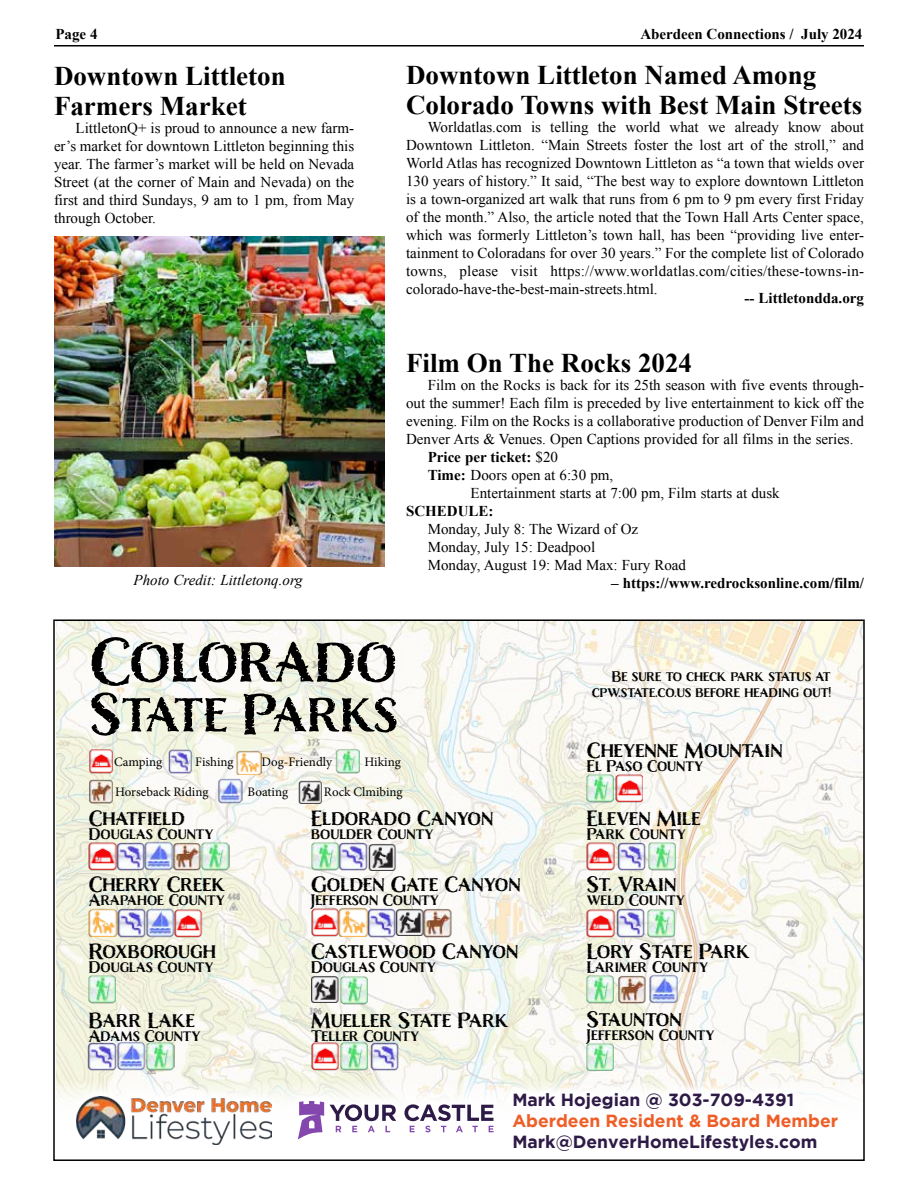
<style>
.page{position:relative;width:918px;height:1188px;background:#fff}
.page>*{position:absolute;margin:0;border:0;box-sizing:border-box;transform-origin:0 0}
.t1{font:700 61.5px "Nelson";color:#000}
.t2{font:700 52.95px "Nelson";letter-spacing:-.025em;color:#000}
.t3{font:700 27px/30px "Times New Roman";color:#000}
.t4{font:700 20.4px "Nelson";color:#000}
.t5{font:700 20.4px "Nelson";letter-spacing:-.025em;color:#000}
.t6{font:700 17.55px "Gotham";color:#2e1a46}
.t7{font:700 17.55px "Gotham";color:#ee5f28}
.t8{font:700 15.3px "Nelson";color:#000}
.t9{font:15px/18px "Times New Roman";color:#000;text-align:justify}
.t10{font:700 15px "Times New Roman";color:#000}
.t11{font:italic 15px "Times New Roman";color:#000}
.t12{font:700 13.95px/16.6px "Nelson";color:#000;text-align:right}
.t13{font:13.05px "Minion Pro";color:#000}
.s1{font-weight:400}
.s2{font-weight:700}
</style>
<div class="page">
<hr style="left:54px;top:45px;width:810px;height:1px;background:#000">
<img style="left:56px;top:622px;width:806px;height:458px">
<svg style="left:56px;top:1080px;width:806px;height:18px"></svg>
<img style="left:89px;top:908px;width:84px;height:29px">
<img style="left:173px;top:908px;width:29px;height:29px">
<img style="left:587px;top:908px;width:27px;height:29px">
<img style="left:616px;top:908px;width:29px;height:29px">
<img style="left:647px;top:908px;width:27px;height:29px">
<img style="left:587px;top:842px;width:27px;height:29px">
<img style="left:617px;top:841px;width:29px;height:30px">
<img style="left:648px;top:841px;width:27px;height:29px">
<img style="left:616px;top:773px;width:27px;height:30px">
<img style="left:587px;top:773px;width:27px;height:30px">
<img style="left:311px;top:1042px;width:27px;height:29px">
<img style="left:370px;top:1041px;width:29px;height:30px">
<img style="left:340px;top:1042px;width:27px;height:29px">
<img style="left:89px;top:975px;width:27px;height:29px">
<img style="left:88px;top:1041px;width:87px;height:30px">
<img style="left:587px;top:1044px;width:27px;height:27px">
<img style="left:146px;top:841px;width:56px;height:30px">
<img style="left:88px;top:841px;width:58px;height:30px">
<img style="left:200px;top:842px;width:29px;height:29px">
<img style="left:649px;top:975px;width:28px;height:29px">
<img style="left:587px;top:975px;width:27px;height:29px">
<img style="left:618px;top:974px;width:28px;height:30px">
<img style="left:311px;top:841px;width:85px;height:30px">
<img style="left:310px;top:908px;width:142px;height:29px">
<img style="left:311px;top:975px;width:56px;height:29px">
<img style="left:89px;top:749px;width:24px;height:25px">
<img style="left:168px;top:749px;width:25px;height:25px">
<img style="left:236px;top:750px;width:25px;height:24px">
<img style="left:335px;top:749px;width:25px;height:25px">
<img style="left:89px;top:779px;width:24px;height:25px">
<img style="left:298px;top:779px;width:24px;height:24px">
<img style="left:218px;top:779px;width:24px;height:25px">
<div style="left:66px;top:1083px;width:782px;height:77px;background:#fff"></div>
<img style="left:76px;top:1096px;width:196px;height:48px">
<svg style="left:330px;top:1104px;width:66px;height:28px"></svg>
<svg style="left:404px;top:1104px;width:90px;height:28px"></svg>
<svg style="left:298px;top:1101px;width:26px;height:39px"></svg>
<img style="left:54px;top:237px;width:330px;height:330px">
<p class="t10" style="left:56px;top:23px;width:44px">Page 4</p>
<p class="t10" style="left:640px;top:23px;width:224px">Aberdeen Connections / July 2024</p>
<h3 class="t3" style="left:54px;top:60px;width:233px">Downtown Littleton<br>Farmers Market</h3>
<p class="t9" style="left:54px;top:118px;width:302px;text-indent:22px">LittletonQ+ is proud to announce a new farm&shy;er’s market for downtown Littleton beginning this year. The farmer’s market will be held on Nevada Street (at the corner of Main and Nevada) on the first and third Sundays, 9 am to 1 pm, from May through October.</p>
<h3 class="t3" style="left:406px;top:59px;width:458px">Downtown Littleton Named Among<br>Colorado Towns with Best Main Streets</h3>
<p class="t9" style="left:406px;top:117px;width:460px;text-indent:22px">Worldatlas.com is telling the world what we already know about Downtown Littleton. “Main Streets foster the lost art of the stroll,” and World Atlas has recognized Downtown Littleton as “a town that wields over 130 years of history.” It said, “The best way to explore downtown Littleton is a town-organized art walk that runs from 6 pm to 9 pm every first Friday of the month.” Also, the article noted that the Town Hall Arts Center space, which was formerly Littleton’s town hall, has been “providing live enter&shy;tainment to Coloradans for over 30 years.” For the complete list of Colorado towns, please visit https://www.worldatlas.com/cities/these-towns-in&shy;colorado-have-the-best-main-streets.html.</p>
<p class="t10" style="left:744px;top:287px;width:121px">-- Littletondda.org</p>
<h3 class="t3" style="left:406px;top:347px;width:288px">Film On The Rocks 2024</h3>
<p class="t9" style="left:428px;top:375px;width:438px">Film on the Rocks is back for its 25th season with five events through-</p>
<p class="t9" style="left:406px;top:393px;width:459px">out the summer! Each film is preceded by live entertainment to kick off the</p>
<p class="t9" style="left:406px;top:411px;width:459px">evening. Film on the Rocks is a collaborative production of Denver Film and</p>
<p class="t9" style="left:406px;top:429px;width:449px">Denver Arts &amp; Venues. Open Captions provided for all films in the series.</p>
<p class="t10" style="left:428px;top:446px;width:132px">Price per ticket: <span class="s1">$20</span></p>
<p class="t9" style="left:428px;top:465px;width:187px"><span class="s2">Time:</span> Doors open at 6:30 pm,</p>
<p class="t9" style="left:471px;top:483px;width:311px">Entertainment starts at 7:00 pm, Film starts at dusk</p>
<p class="t10" style="left:406px;top:500px;width:89px">SCHEDULE:</p>
<p class="t9" style="left:428px;top:519px;width:260px;text-align:left">Monday, July 8: The Wizard of Oz<br>Monday, July 15: Deadpool<br>Monday, August 19: Mad Max: Fury Road</p>
<p class="t11" style="left:134px;top:570px;width:171px">Photo Credit: Littletonq.org</p>
<p class="t10" style="left:611px;top:572px;width:254px">– https://www.redrocksonline.com/film/</p>
<h1 class="t1" style="left:90px;top:619px;width:309px">Colorado</h1>
<h2 class="t2" style="left:90px;top:678px;width:310px">State Parks</h2>
<p class="t12" style="left:592px;top:668px;width:241px">Be sure to check park status at cpw.state.co.us before heading out!</p>
<p class="t13" style="left:114px;top:753px;width:49px">Camping</p>
<p class="t13" style="left:195px;top:753px;width:40px">Fishing</p>
<p class="t13" style="left:262px;top:753px;width:72px">Dog-Friendly</p>
<p class="t13" style="left:364px;top:753px;width:38px">Hiking</p>
<p class="t13" style="left:115px;top:783px;width:95px">Horseback Riding</p>
<p class="t13" style="left:247px;top:783px;width:42px">Boating</p>
<p class="t13" style="left:324px;top:783px;width:80px">Rock Clmibing</p>
<h3 class="t4" style="left:587px;top:736px;width:197px">Cheyenne Mountain</h3>
<p class="t8" style="left:587px;top:755px;width:118px">El Paso County</p>
<h3 class="t4" style="left:89px;top:804px;width:98px">Chatfield</h3>
<p class="t8" style="left:89px;top:823px;width:126px">Douglas County</p>
<h3 class="t4" style="left:89px;top:871px;width:138px">Cherry Creek</h3>
<p class="t8" style="left:89px;top:890px;width:138px">Arapahoe County</p>
<h3 class="t4" style="left:89px;top:938px;width:129px">Roxborough</h3>
<p class="t8" style="left:89px;top:957px;width:126px">Douglas County</p>
<h3 class="t4" style="left:311px;top:804px;width:184px">Eldorado Canyon</h3>
<p class="t8" style="left:311px;top:823px;width:124px">boulder County</p>
<h3 class="t4" style="left:311px;top:871px;width:211px">Golden Gate Canyon</h3>
<p class="t8" style="left:311px;top:890px;width:129px">Jefferson County</p>
<h3 class="t4" style="left:311px;top:938px;width:209px">Castlewood Canyon</h3>
<p class="t8" style="left:311px;top:957px;width:126px">Douglas County</p>
<h3 class="t4" style="left:587px;top:804px;width:115px">Eleven Mile</h3>
<p class="t8" style="left:587px;top:823px;width:101px">Park County</p>
<h3 class="t4" style="left:587px;top:871px;width:91px">St. Vrain</h3>
<p class="t8" style="left:587px;top:890px;width:100px">weld County</p>
<h3 class="t5" style="left:587px;top:938px;width:165px">Lory State Park</h3>
<p class="t8" style="left:587px;top:957px;width:123px">Larimer County</p>
<h3 class="t4" style="left:89px;top:1006px;width:108px">Barr Lake</h3>
<p class="t8" style="left:89px;top:1025px;width:113px">Adams County</p>
<h3 class="t4" style="left:311px;top:1006px;width:199px">Mueller State Park</h3>
<p class="t8" style="left:311px;top:1025px;width:110px">Teller County</p>
<h3 class="t4" style="left:587px;top:1006px;width:96px">Staunton</h3>
<p class="t8" style="left:587px;top:1025px;width:129px">Jefferson County</p>
<p class="t6" style="left:512px;top:1089px;width:283px">Mark Hojegian @ 303-709-4391</p>
<p class="t7" style="left:512px;top:1110px;width:327px">Aberdeen Resident &amp; Board Member</p>
<p class="t6" style="left:512px;top:1131px;width:307px">Mark@DenverHomeLifestyles.com</p>
</div>
